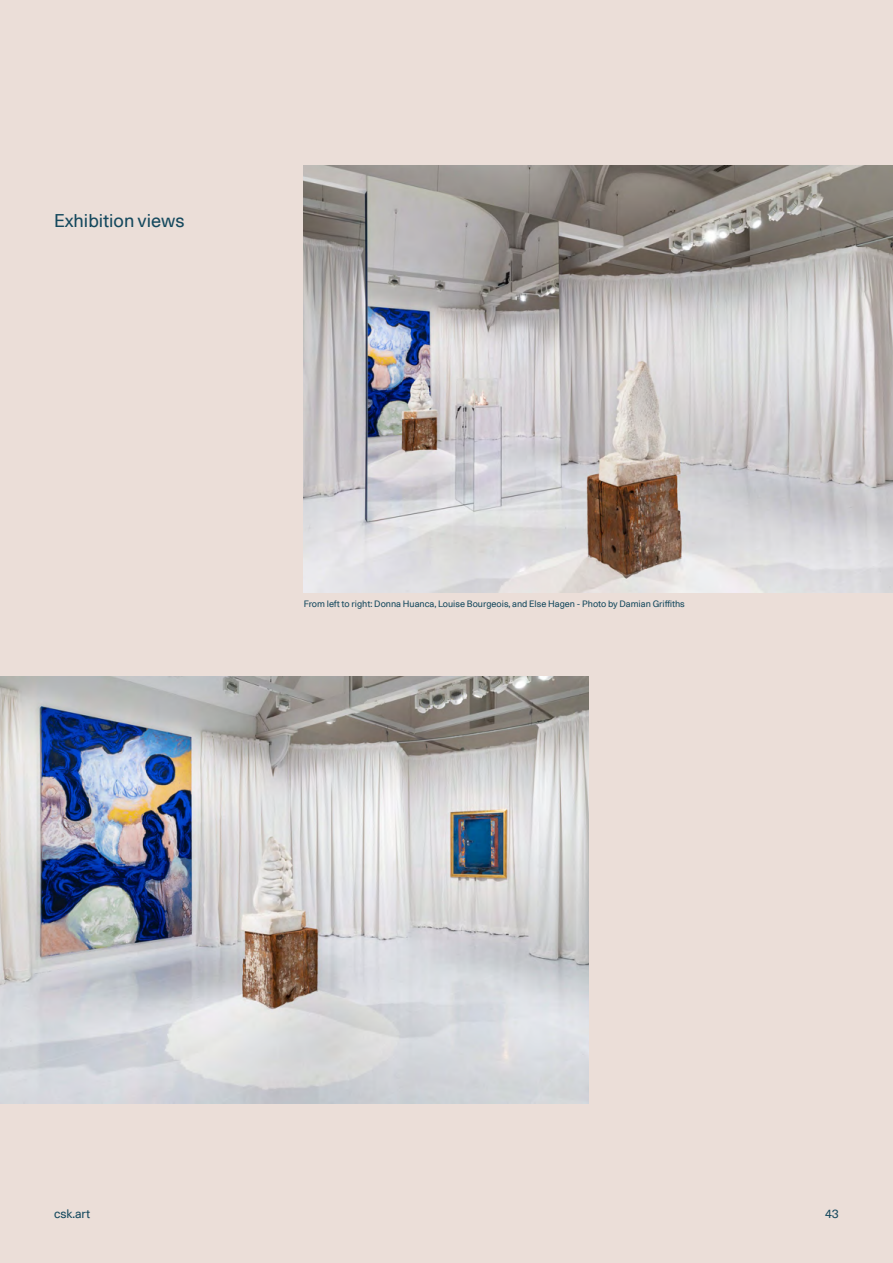
<style>
.page{position:relative;width:893px;height:1263px;background:#ebded8}
.page>*{position:absolute;margin:0;border:0;box-sizing:border-box;transform-origin:0 0}
.Small_Header{font:18px "Unica 77 LLTT";color:#15495e}
.t1{font:12px "Unica 77 LLTT";color:#15495e}
.Bildetekst_Blue{font:9px "Unica 77 LLTT";color:#15495e}
</style>
<div class="page">
<img style="left:304px;top:165px;width:588px;height:427px">
<img style="left:0;top:676px;width:589px;height:427px">
<p class="Small_Header" style="left:54px;top:209px;width:132px">Exhibition views</p>
<p class="Bildetekst_Blue" style="left:304px;top:598px;width:383px">From left to right: Donna Huanca, Louise Bourgeois, and Else Hagen - Photo by Damian Griffiths</p>
<p class="t1" style="left:54px;top:1206px;width:38px">csk.art</p>
<p class="t1" style="left:825px;top:1206px;width:15px">43</p>
</div>
